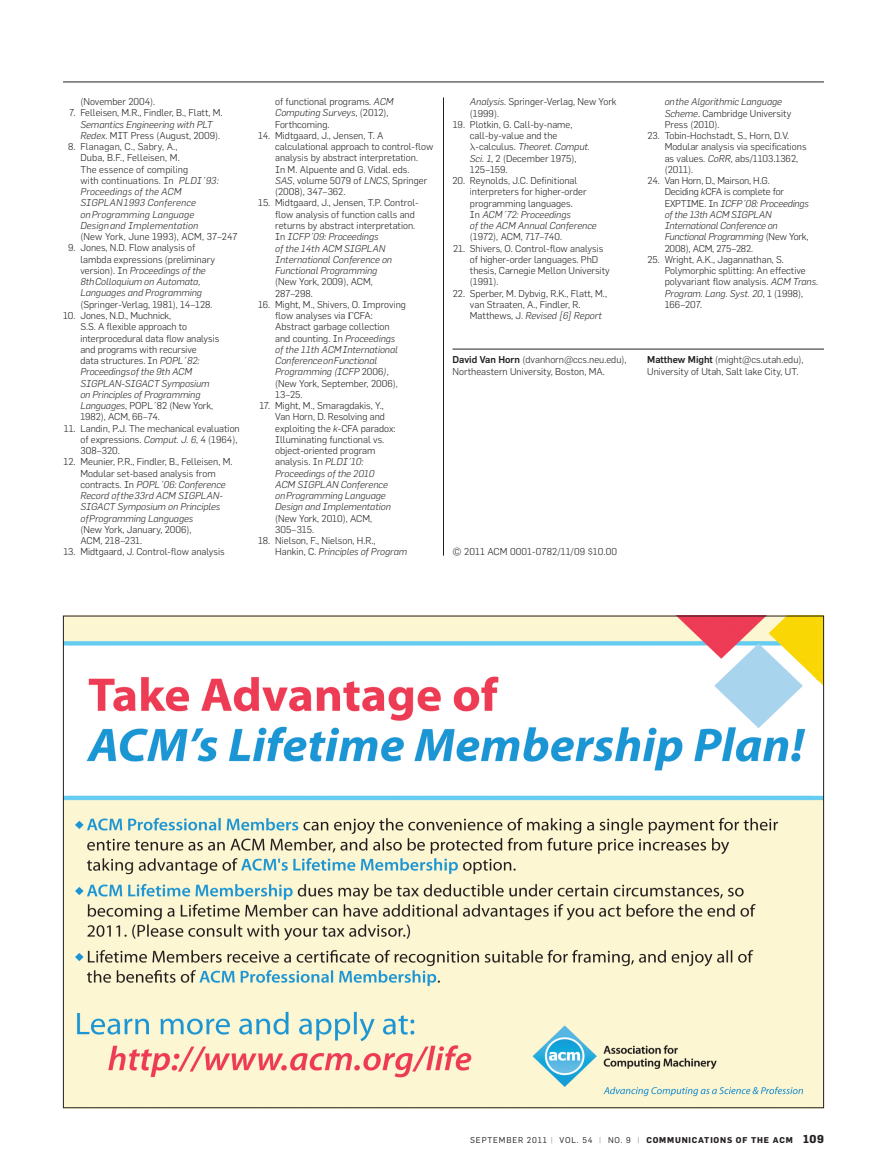
<style>
.page{position:relative;width:878px;height:1175px;background:#fff}
.page>*{position:absolute;margin:0;border:0;box-sizing:border-box;transform-origin:0 0}
.t1{font:300 9.75px/11.2px "Flama";color:#231f20}
.t2{font:italic 300 9.75px/11.2px "Flama";color:#231f20}
.t3{font:8.25px "Flama";letter-spacing:.1em;color:#231f20}
.s1{font-style:normal}
.s2{font-style:italic}
.s3{font-weight:500}
.s4{color:#939598}
.s5{font-weight:700}
.s6{font-weight:700;font-size:11.25px}
</style>
<div class="page">
<hr style="left:63px;top:82px;width:761px;height:1px;background:#231f20">
<hr style="left:443px;top:97px;width:1px;height:458px;background:#231f20">
<hr style="left:452px;top:349px;width:372px;height:1px;background:#231f20">
<img style="left:65px;top:615px;width:759px;height:493px">
<p class="t1" style="left:80px;top:96px;width:76px">(November 2004).</p>
<p class="t1" style="left:69px;top:107px;width:155px">7. Felleisen, M.R., Findler, B., Flatt, M.</p>
<p class="t2" style="left:80px;top:118px;width:141px">Semantics Engineering with PLT<br>Redex<span class="s1">. MIT Press (August, 2009).</span></p>
<p class="t2" style="left:80px;top:141px;width:140px;text-indent:-12px"><span class="s1">8. Flanagan, C., Sabry, A.,<br>Duba, B.F., Felleisen, M.<br>The essence of compiling<br>with continuations. In</span> PLDI <span class="s1">´</span>93:<br>Proceedings of the ACM<br>SIGPLAN 1993 Conference<br>on Programming Language<br>Design and Implementation</p>
<p class="t1" style="left:80px;top:231px;width:159px">(New York, June 1993), ACM, 37–247</p>
<p class="t1" style="left:80px;top:242px;width:136px;text-indent:-12px">9. Jones, N .D. Flow analysis of lambda expressions (preliminary version). In <span class="s2">Proceedings of the<br>8th Colloquium on Automata,<br>Languages and Programming</span></p>
<p class="t1" style="left:80px;top:298px;width:133px">(Springer-Verlag, 1981), 14–128.</p>
<p class="t1" style="left:80px;top:310px;width:140px;text-indent:-17px">10. Jones, N.D., Muchnick,<br>S.S. A flexible approach to interprocedural data flow analysis and programs with recursive<br>data structures. In <span class="s2">POPL</span>´<span class="s2">82:<br>Proceedings of the 9th ACM<br>SIGPLAN-SIGACT Symposium on Principles of Programming<br>Languages</span>, POPL ´82 (N ew York,<br>1982), ACM, 66–74.</p>
<p class="t1" style="left:80px;top:422px;width:161px;text-indent:-17px">11. Landin, P.J. The mechanical evaluation of expressions. <span class="s2">Comput. J. 6</span>, 4 (1964),<br>308–320.</p>
<p class="t2" style="left:80px;top:456px;width:153px;text-indent:-17px"><span class="s1">12. Meunier, P.R., Findler, B., Felleisen, M.<br>Modular set-based analysis from contracts. In</span> POPL<span class="s1">´</span>06: Conference Record of the 33rd ACM SIGPLAN-SIGACT Symposium on Principles<br>of Programming Languages</p>
<p class="t1" style="left:80px;top:523px;width:113px">(New York, January, 2006),<br>ACM, 218–231.</p>
<p class="t1" style="left:63px;top:546px;width:163px">13. Midtgaard, J. Control-flow analysis</p>
<p class="t1" style="left:275px;top:96px;width:120px">of functional programs. <span class="s2">ACM<br>Computing Surveys</span>, (2012),<br>Forthcoming.</p>
<p class="t1" style="left:275px;top:130px;width:160px;text-indent:-17px">14. Midtgaard, J., Jensen, T. A calculational approach to control-flow analysis by abstract interpretation.<br>In M. Alpuente and G. Vidal. eds.<br><span class="s2">SAS</span>, volume 5079 of <span class="s2">LNCS</span>, Springer (2008), 347–362.</p>
<p class="t1" style="left:275px;top:197px;width:145px;text-indent:-17px">15. Midtgaard, J., Jensen, T.P. Control&shy;flow analysis of function calls and returns by abstract interpretation.<br>In <span class="s2">ICFP</span>´<span class="s2">09: Proceedings<br>of the 14th ACM SIGPLAN<br>International Conference on<br>Functional Programming</span></p>
<p class="t1" style="left:275px;top:276px;width:99px">(New York, 2009), ACM,<br>287–298.</p>
<p class="t1" style="left:275px;top:298px;width:132px;text-indent:-17px">16. Might, M., Shivers, O. Improving flow analyses via CFA:<br>Abstract garbage collection and counting. In <span class="s2">Proceedings<br>of the 11th ACM International<br>Conference on Functional<br>Programming (ICFP</span> 2006<span class="s2">)</span>, (New York, September, 2006),<br>13–25.</p>
<p class="t1" style="left:275px;top:400px;width:122px;text-indent:-16px">17. Might, M., Smaragdakis, Y.,<br>Van Horn, D. Resolving and exploiting the <span class="s2">k</span>-CFA paradox:<br>Illuminating functional vs. object-oriented program analysis. In <span class="s2">PLDI</span>´<span class="s2">10:<br>Proceedings of the 2010<br>ACM SIGPLAN Conference on Programming Language<br>Design and Implementation</span></p>
<p class="t1" style="left:275px;top:512px;width:98px">(New York, 2010), ACM,<br>305–315.</p>
<p class="t1" style="left:275px;top:535px;width:133px;text-indent:-17px">18. Nielson, F., Nielson, H.R.,<br>H ankin, C. <span class="s2">Principles of Program</span></p>
<p class="t1" style="left:470px;top:96px;width:148px"><span class="s2">Analysis</span>. Springer-Verlag, N ew York (1999).</p>
<p class="t1" style="left:453px;top:119px;width:121px">19. Plotkin, G. Call-by-name,</p>
<p class="t1" style="left:470px;top:130px;width:89px">call-by-value and the</p>
<p class="t2" style="left:475px;top:141px;width:116px"><span class="s1">-calculus.</span> Theoret. Comput.</p>
<p class="t1" style="left:470px;top:152px;width:108px"><span class="s2">Sci. 1</span>, 2 (December 1975),</p>
<p class="t1" style="left:470px;top:164px;width:39px">125–159.</p>
<p class="t1" style="left:470px;top:175px;width:128px;text-indent:-17px">20. Reynolds, J.C. Definitional interpreters for higher-order programming languages.<br>In <span class="s2">ACM</span> ´<span class="s2">72: Proceedings<br>of the ACM Annual Conference</span></p>
<p class="t1" style="left:470px;top:231px;width:94px">(1972), ACM, 717–740.</p>
<p class="t1" style="left:470px;top:242px;width:141px;text-indent:-17px">21. Shivers, O. Control-flow analysis of higher-order languages. PhD thesis, Carnegie Mellon University (1991).</p>
<p class="t1" style="left:470px;top:287px;width:139px;text-indent:-17px">22. Sperber, M. Dybvig, R.K., Flatt, M., van Straaten, A., Findler, R.<br>Matthews, J. <span class="s2">Revised [6] Report</span></p>
<p class="t1" style="left:664px;top:96px;width:128px"><span class="s2">on the Algorithmic Language<br>Scheme</span>. Cambridge University<br>Press (2010).</p>
<p class="t1" style="left:664px;top:130px;width:143px;text-indent:-17px">23. Tobin-Hochstadt, S., Horn, D.V.<br>Modular analysis via specifications as values. <span class="s2">CoRR</span>, abs/1103.1362, (2011).</p>
<p class="t1" style="left:664px;top:175px;width:146px;text-indent:-17px">24. Van Horn, D., Mairson, H.G.<br>Deciding <span class="s2">k</span>CFA is complete for<br>EXPTI ME. In <span class="s2">ICFP</span>´<span class="s2">08: Proceedings of the 13th ACM SIGPLAN<br>International Conference on<br>Functional Programming</span> (N ew York,<br>2008), ACM, 275–282.</p>
<p class="t1" style="left:664px;top:254px;width:155px;text-indent:-17px">25. Wright, A.K., Jagannathan, S.<br>Polymorphic splitting: An effective polyvariant flow analysis. <span class="s2">ACM Trans.<br>Program. Lang. Syst. 20</span>, 1 (1998),<br>166–207.</p>
<p class="t1" style="left:452px;top:354px;width:175px"><span class="s3">David Van Horn</span> (dvanhorn@ccs.neu.edu),<br>N ortheastern University, Boston, MA.</p>
<p class="t1" style="left:647px;top:354px;width:158px"><span class="s3">Matthew Might</span> (might@cs.utah.edu),<br>University of Utah, Salt lake City, UT.</p>
<p class="t1" style="left:452px;top:546px;width:166px">© 2011 ACM 0001-0782/11/09 $10.00</p>
<p class="t3" style="left:470px;top:1134px;width:355px">SEPTEMBER 2011 <span class="s4">|</span> VOL. 54 <span class="s4">|</span> NO. 9 <span class="s4">|</span> <span class="s5">COMMUNICATIONS OF THE ACM</span> <span class="s6">109</span></p>
</div>
